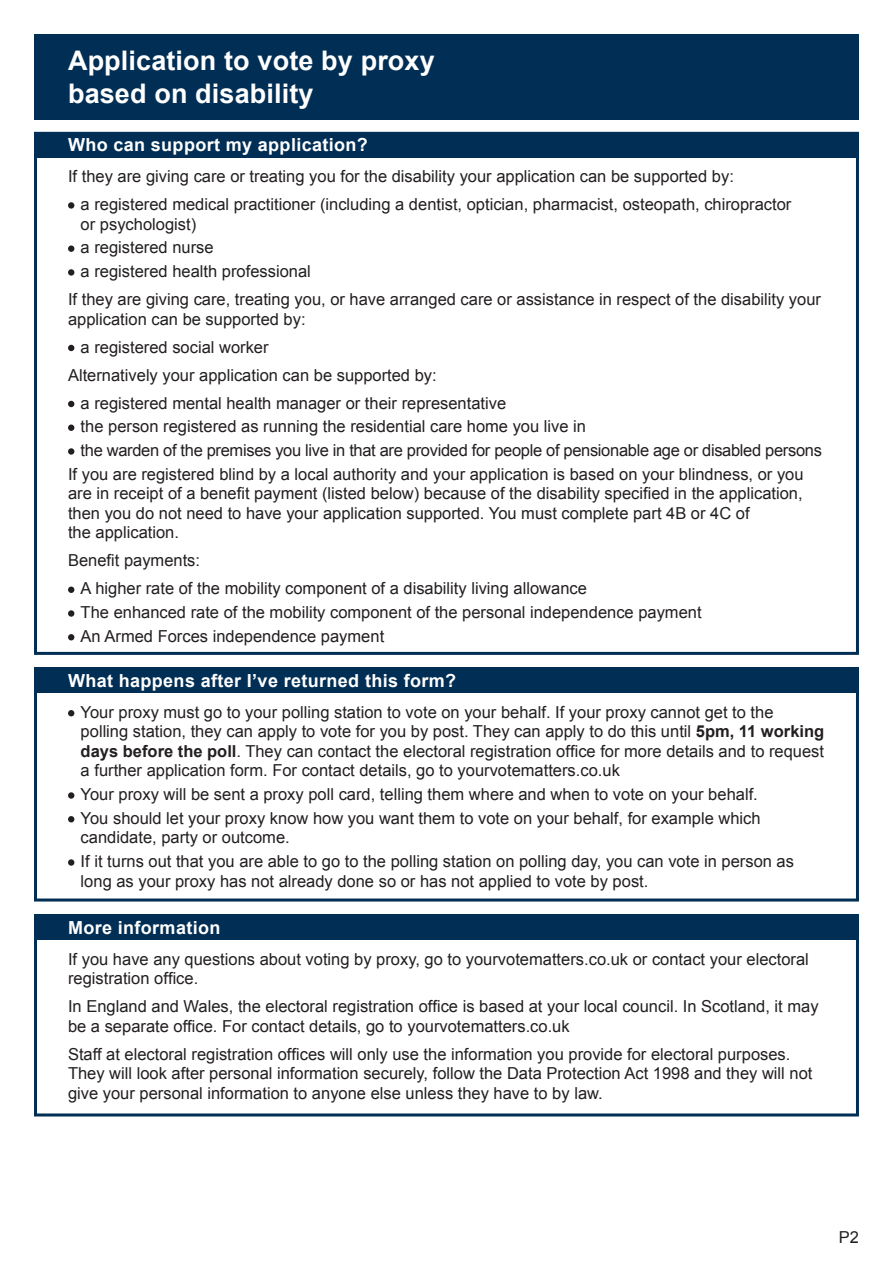
<style>
.page{position:relative;width:893px;height:1263px;background:#fff}
.page>*{position:absolute;margin:0;border:0;box-sizing:border-box;transform-origin:0 0}
.t1{font:700 27px/32.4px "Arial";letter-spacing:.005em;color:#fff}
.t2{font:700 18px "Arial";letter-spacing:.02em;color:#fff}
.t3{font:16.5px/19.5px "Arial";color:#231f20}
.t4{font:16.5px "Arial";letter-spacing:-.02em;color:#231f20}
.s1{font-weight:700}
</style>
<div class="page">
<div style="left:34px;top:34px;width:825px;height:85px;background:#002e54"></div>
<div style="left:34px;top:914px;width:825px;height:202px;border:3px solid #002e54"></div>
<div style="left:34px;top:914px;width:825px;height:26px;background:#002e54"></div>
<div style="left:34px;top:668px;width:825px;height:233px;border:3px solid #002e54"></div>
<div style="left:34px;top:668px;width:825px;height:25px;background:#002e54"></div>
<div style="left:34px;top:132px;width:825px;height:25px;background:#002e54"></div>
<svg style="left:68px;top:710px;width:6px;height:6px"></svg>
<div style="left:68px;top:792px;width:6px;height:7px;background:#231f20;border-radius:50%"></div>
<svg style="left:68px;top:816px;width:6px;height:6px"></svg>
<div style="left:68px;top:859px;width:6px;height:7px;background:#231f20;border-radius:50%"></div>
<div style="left:68px;top:202px;width:6px;height:7px;background:#231f20;border-radius:50%"></div>
<div style="left:68px;top:245px;width:6px;height:7px;background:#231f20;border-radius:50%"></div>
<div style="left:68px;top:269px;width:6px;height:7px;background:#231f20;border-radius:50%"></div>
<svg style="left:68px;top:345px;width:6px;height:6px"></svg>
<svg style="left:68px;top:401px;width:6px;height:6px"></svg>
<div style="left:68px;top:424px;width:6px;height:7px;background:#231f20;border-radius:50%"></div>
<div style="left:68px;top:448px;width:6px;height:7px;background:#231f20;border-radius:50%"></div>
<svg style="left:68px;top:587px;width:6px;height:6px"></svg>
<div style="left:68px;top:610px;width:6px;height:7px;background:#231f20;border-radius:50%"></div>
<svg style="left:68px;top:634px;width:6px;height:6px"></svg>
<h1 class="t1" style="left:68px;top:45px;width:368px">Application to vote by proxy based on disability</h1>
<p class="t2" style="left:68px;top:133px;width:301px">Who can support my application?</p>
<p class="t3" style="left:81px;top:162px;width:712px;line-height:28px;text-indent:-13px">If they are giving care or treating you for the disability your application can be supported by:<br>a registered medical practitioner (including a dentist, optician, pharmacist, osteopath, chiropractor</p>
<p class="t3" style="left:81px;top:212px;width:232px;line-height:23.7px">or psychologist)<br>a registered nurse<br>a registered health professional</p>
<p class="t3" style="left:68px;top:290px;width:754px">If they are giving care, treating you, or have arranged care or assistance in respect of the disability your application can be supported by:</p>
<p class="t3" style="left:81px;top:337px;width:189px">a registered social worker</p>
<p class="t3" style="left:68px;top:365px;width:370px">Alternatively your application can be supported by:</p>
<p class="t3" style="left:81px;top:393px;width:427px">a registered mental health manager or their representative</p>
<p class="t3" style="left:81px;top:417px;width:507px">the person registered as running the residential care home you live in</p>
<p class="t4" style="left:81px;top:440px;width:743px">the warden of the premises you live in that are provided for people of pensionable age or disabled persons</p>
<p class="t3" style="left:68px;top:465px;width:737px">If you are registered blind by a local authority and your application is based on your blindness, or you</p>
<p class="t3" style="left:68px;top:484px;width:736px">are in receipt of a benefit payment (listed below) because of the disability specified in the application, then you do not need to have your application supported. You must complete part 4B or 4C of<br>the application.</p>
<p class="t3" style="left:81px;top:547px;width:508px;line-height:28px;text-indent:-13px">Benefit payments:<br>A higher rate of the mobility component of a disability living allowance</p>
<p class="t3" style="left:81px;top:601px;width:622px;line-height:23.7px">The enhanced rate of the mobility component of the personal independence payment<br>An Armed Forces independence payment</p>
<p class="t2" style="left:68px;top:669px;width:390px">What happens after I’ve returned this form?</p>
<p class="t3" style="left:81px;top:702px;width:745px">Your proxy must go to your polling station to vote on your behalf. If your proxy cannot get to the polling station, they can apply to vote for you by post. They can apply to do this until <span class="s1">5pm, 11 working days before the poll</span>. They can contact the electoral registration office for more details and to request a further application form. For contact details, go to yourvotematters.co.uk</p>
<p class="t3" style="left:81px;top:783px;width:681px;line-height:23.7px">Your proxy will be sent a proxy poll card, telling them where and when to vote on your behalf.<br>You should let your proxy know how you want them to vote on your behalf, for example which</p>
<p class="t3" style="left:81px;top:826px;width:715px;line-height:23.7px">candidate, party or outcome.<br>If it turns out that you are able to go to the polling station on polling day, you can vote in person as</p>
<p class="t3" style="left:81px;top:871px;width:569px">long as your proxy has not already done so or has not applied to vote by post.</p>
<p class="t2" style="left:68px;top:915px;width:154px">More information</p>
<p class="t3" style="left:68px;top:949px;width:742px">If you have any questions about voting by proxy, go to yourvotematters.co.uk or contact your electoral registration office.</p>
<p class="t3" style="left:68px;top:997px;width:752px">In England and Wales, the electoral registration office is based at your local council. In Scotland, it may be a separate office. For contact details, go to yourvotematters.co.uk</p>
<p class="t3" style="left:68px;top:1044px;width:746px">Staff at electoral registration offices will only use the information you provide for electoral purposes.<br>They will look after personal information securely, follow the Data Protection Act 1998 and they will not give your personal information to anyone else unless they have to by law.</p>
<p class="t3" style="left:839px;top:1228px;width:22px">P2</p>
</div>
